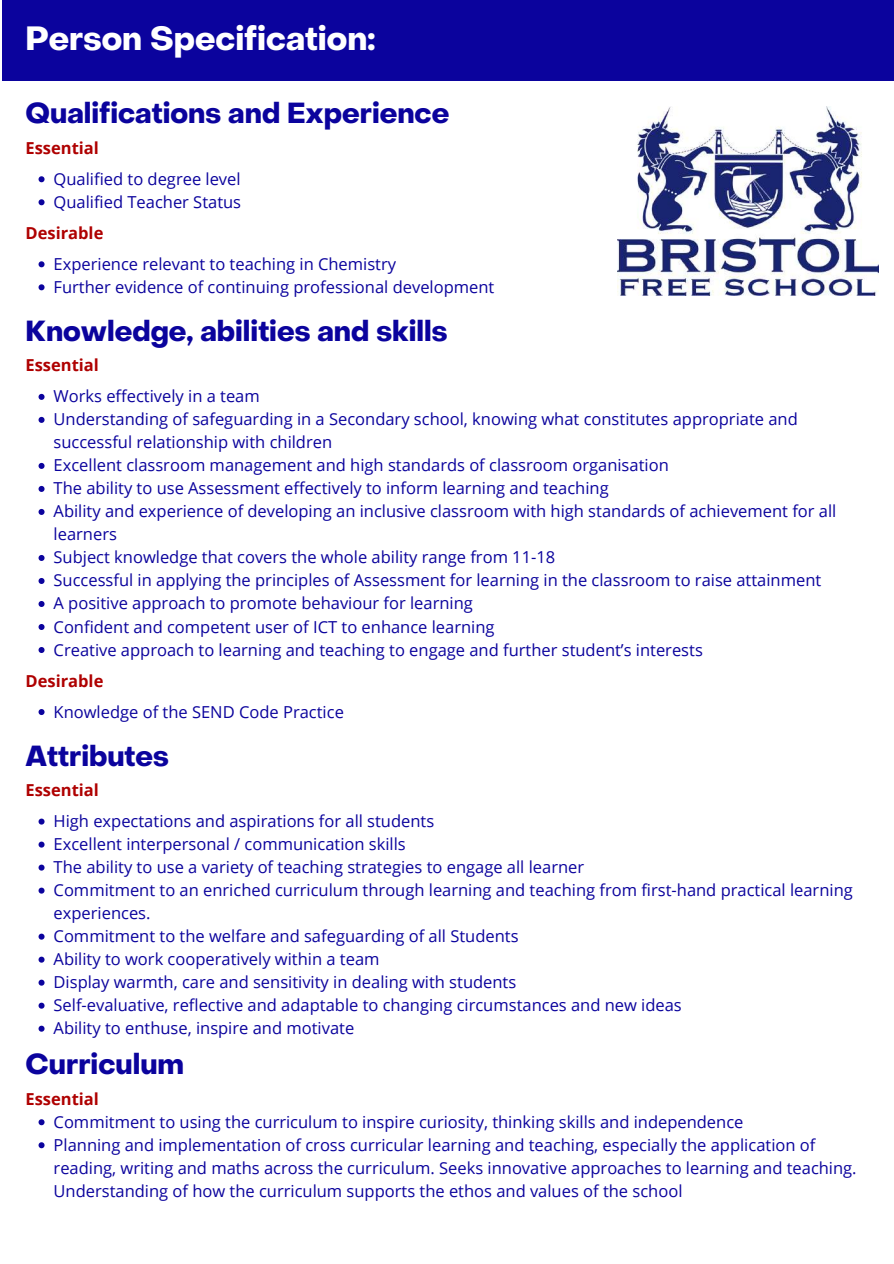
<style>
.page{position:relative;width:894px;height:1264px;background:#fff}
.page>*{position:absolute;margin:0;border:0;box-sizing:border-box;transform-origin:0 0}
.t1{font:700 33px "Object Sans";color:#fff}
.t2{font:700 28.5px "Object Sans";color:#0b039d}
.t3{font:16.5px/23px "Open Sans";color:#0b039d}
.t4{font:700 16.5px "Open Sans";color:#af0101}
</style>
<div class="page">
<div style="left:2px;top:0;width:891px;height:81px;background:#0b039d"></div>
<img style="left:617px;top:106px;width:261px;height:189px">
<svg style="left:39px;top:176px;width:6px;height:6px"></svg>
<svg style="left:39px;top:199px;width:6px;height:6px"></svg>
<svg style="left:39px;top:261px;width:6px;height:6px"></svg>
<svg style="left:39px;top:284px;width:6px;height:6px"></svg>
<svg style="left:39px;top:394px;width:6px;height:6px"></svg>
<svg style="left:39px;top:417px;width:6px;height:6px"></svg>
<svg style="left:39px;top:463px;width:6px;height:6px"></svg>
<svg style="left:39px;top:486px;width:6px;height:6px"></svg>
<svg style="left:39px;top:509px;width:6px;height:6px"></svg>
<svg style="left:39px;top:555px;width:6px;height:6px"></svg>
<svg style="left:39px;top:578px;width:6px;height:6px"></svg>
<svg style="left:39px;top:601px;width:6px;height:6px"></svg>
<svg style="left:39px;top:624px;width:6px;height:6px"></svg>
<svg style="left:39px;top:647px;width:6px;height:6px"></svg>
<svg style="left:39px;top:709px;width:6px;height:6px"></svg>
<svg style="left:39px;top:818px;width:6px;height:6px"></svg>
<svg style="left:39px;top:841px;width:6px;height:6px"></svg>
<svg style="left:39px;top:864px;width:6px;height:6px"></svg>
<svg style="left:39px;top:887px;width:6px;height:6px"></svg>
<svg style="left:39px;top:933px;width:6px;height:6px"></svg>
<svg style="left:39px;top:956px;width:6px;height:6px"></svg>
<svg style="left:39px;top:979px;width:6px;height:6px"></svg>
<svg style="left:39px;top:1002px;width:6px;height:6px"></svg>
<svg style="left:39px;top:1025px;width:6px;height:6px"></svg>
<svg style="left:39px;top:1119px;width:6px;height:6px"></svg>
<svg style="left:39px;top:1142px;width:6px;height:6px"></svg>
<h1 class="t1" style="left:26px;top:25px;width:351px">Person Specification:</h1>
<h2 class="t2" style="left:26px;top:102px;width:425px">Qualifications and Experience</h2>
<p class="t4" style="left:26px;top:136px;width:75px">Essential</p>
<p class="t3" style="left:54px;top:167px;width:189px">Qualified to degree level<br>Qualified Teacher Status</p>
<p class="t4" style="left:26px;top:221px;width:79px">Desirable</p>
<p class="t3" style="left:54px;top:252px;width:442px">Experience relevant to teaching in Chemistry<br>Further evidence of continuing professional development</p>
<h2 class="t2" style="left:26px;top:319px;width:423px">Knowledge, abilities and skills</h2>
<p class="t4" style="left:26px;top:354px;width:75px">Essential</p>
<p class="t3" style="left:54px;top:384px;width:784px">Works effectively in a team<br>Understanding of safeguarding in a Secondary school, knowing what constitutes appropriate and successful relationship with children<br>Excellent classroom management and high standards of classroom organisation<br>The ability to use Assessment effectively to inform learning and teaching<br>Ability and experience of developing an inclusive classroom with high standards of achievement for all learners<br>Subject knowledge that covers the whole ability range from 11-18<br>Successful in applying the principles of Assessment for learning in the classroom to raise attainment<br>A positive approach to promote behaviour for learning<br>Confident and competent user of ICT to enhance learning<br>Creative approach to learning and teaching to engage and further student’s interests</p>
<p class="t4" style="left:26px;top:669px;width:79px">Desirable</p>
<p class="t3" style="left:54px;top:699px;width:292px">Knowledge of the SEND Code Practice</p>
<h2 class="t2" style="left:26px;top:744px;width:145px">Attributes</h2>
<p class="t4" style="left:26px;top:778px;width:75px">Essential</p>
<p class="t3" style="left:54px;top:809px;width:800px">High expectations and aspirations for all students<br>Excellent interpersonal / communication skills<br>The ability to use a variety of teaching strategies to engage all learner<br>Commitment to an enriched curriculum through learning and teaching from first-hand practical learning experiences.<br>Commitment to the welfare and safeguarding of all Students<br>Ability to work cooperatively within a team<br>Display warmth, care and sensitivity in dealing with students<br>Self-evaluative, reflective and adaptable to changing circumstances and new ideas<br>Ability to enthuse, inspire and motivate</p>
<h2 class="t2" style="left:26px;top:1052px;width:160px">Curriculum</h2>
<p class="t4" style="left:26px;top:1087px;width:75px">Essential</p>
<p class="t3" style="left:54px;top:1109px;width:804px">Commitment to using the curriculum to inspire curiosity, thinking skills and independence<br>Planning and implementation of cross curricular learning and teaching, especially the application of reading, writing and maths across the curriculum. Seeks innovative approaches to learning and teaching.<br>Understanding of how the curriculum supports the ethos and values of the school</p>
</div>
